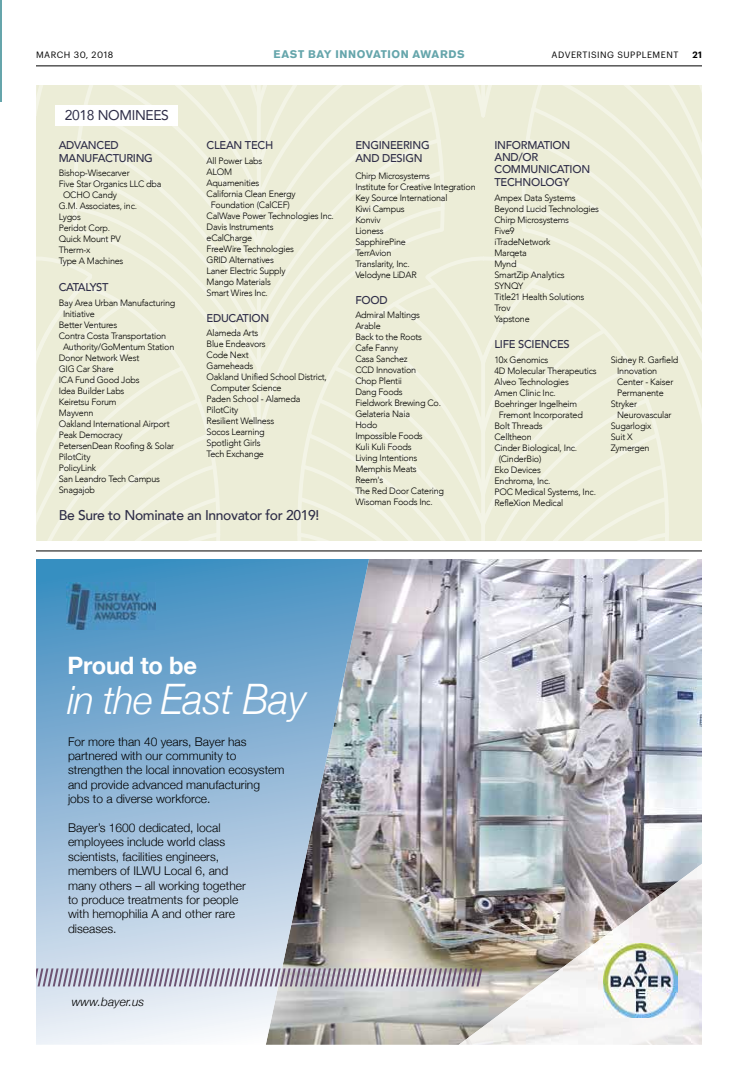
<style>
.page{position:relative;width:738px;height:1080px;background:#fff}
.page>*{position:absolute;margin:0;border:0;box-sizing:border-box;transform-origin:0 0}
.t1{font:italic 300 42px "Helvetica Neue";letter-spacing:-.01em;color:#fff;scale:.93 1}
.t2{font:700 24px "Helvetica Neue";letter-spacing:-.01em;color:#fff}
.t3{font:500 14.1px "Avenir";letter-spacing:-.025em;color:#2e2d47}
.t4{font:14.1px "Avenir";letter-spacing:-.025em;color:#2e2d47}
.t5{font:300 12px/14.4px "Helvetica Neue";color:#000}
.t6{font:italic 300 12px "Helvetica Neue";color:#000}
.t7{font:500 11.3px/12.2px "Avenir";letter-spacing:-.025em;color:#2e2d47}
.t8{font:700 11px "Akzidenz Grotesk BE";letter-spacing:.05em;color:#65a5ab}
.t9{font:300 9.2px/11px "Avenir";letter-spacing:-.025em;color:#000}
.t10{font:9px "Graphik";letter-spacing:.055em;color:#000}
.t11{font:600 9px "Graphik";color:#000}
.s1{font-size:39px}
</style>
<div class="page">
<img style="left:369px;top:559px;width:333px;height:486px">
<svg style="left:36px;top:559px;width:333px;height:486px;background:#abc0d2"></svg>
<svg style="left:36px;top:559px;width:272px;height:181px;background:#619fca"></svg>
<img style="left:632px;top:864px;width:70px;height:90px">
<img style="left:598px;top:915px;width:35px;height:130px">
<img style="left:563px;top:941px;width:35px;height:104px">
<img style="left:528px;top:967px;width:35px;height:78px">
<img style="left:667px;top:954px;width:35px;height:91px">
<img style="left:493px;top:993px;width:35px;height:52px">
<img style="left:459px;top:1019px;width:34px;height:26px">
<img style="left:632px;top:1018px;width:35px;height:27px">
<img style="left:604px;top:944px;width:74px;height:74px">
<img style="left:67px;top:583px;width:88px;height:47px">
<svg style="left:36px;top:968px;width:446px;height:18px;background:#aca6b6"></svg>
<hr style="left:36px;top:66px;width:666px;height:1px;background:#000">
<hr style="left:36px;top:551px;width:666px;height:1px;background:#000">
<hr style="left:0;top:0;width:1px;height:102px;background:#65a5ab">
<div style="left:36px;top:85px;width:666px;height:456px;background:linear-gradient(to right,#edeed9,#edeed9)"></div>
<div style="left:56px;top:105px;width:122px;height:20px;background:#fff"></div>
<p class="t10" style="left:36px;top:48px;width:79px">MARCH 30, 2018</p>
<p class="t8" style="left:274px;top:48px;width:192px">EAST BAY INNOVATION AWARDS</p>
<p class="t10" style="left:552px;top:48px;width:128px">ADVERTISING SUPPLEMENT</p>
<p class="t11" style="left:693px;top:48px;width:11px">21</p>
<h3 class="t4" style="left:65px;top:104px;width:106px">2018 NOMINEES</h3>
<p class="t7" style="left:59px;top:138px;width:96px;line-height:13.5px">ADVANCED<br>MANUFACTURING</p>
<p class="t9" style="left:59px;top:168px;width:72px">Bishop-Wisecarver</p>
<p class="t9" style="left:59px;top:179px;width:104px">Five Star Organics LLC dba</p>
<p class="t9" style="left:63px;top:190px;width:55px">OCHO Candy</p>
<p class="t9" style="left:59px;top:201px;width:80px">G.M. Associates, inc.</p>
<p class="t9" style="left:59px;top:212px;width:24px">Lygos</p>
<p class="t9" style="left:59px;top:223px;width:53px">Peridot Corp.</p>
<p class="t9" style="left:59px;top:234px;width:64px">Quick Mount PV</p>
<p class="t9" style="left:59px;top:245px;width:33px">Therm-x</p>
<p class="t9" style="left:59px;top:256px;width:66px">Type A Machines</p>
<p class="t7" style="left:59px;top:281px;width:51px">CATALYST</p>
<p class="t9" style="left:59px;top:297px;width:118px">Bay Area Urban Manufacturing</p>
<p class="t9" style="left:63px;top:308px;width:33px">Initiative</p>
<p class="t9" style="left:59px;top:319px;width:60px">Better Ventures</p>
<p class="t9" style="left:59px;top:330px;width:109px">Contra Costa Transportation</p>
<p class="t9" style="left:63px;top:341px;width:113px">Authority/GoMentum Station</p>
<p class="t9" style="left:59px;top:352px;width:82px">Donor Network West</p>
<p class="t9" style="left:59px;top:363px;width:56px">GIG Car Share</p>
<p class="t9" style="left:59px;top:374px;width:82px">ICA Fund Good Jobs</p>
<p class="t9" style="left:59px;top:385px;width:67px">Idea Builder Labs</p>
<p class="t9" style="left:59px;top:396px;width:59px">Keiretsu Forum</p>
<p class="t9" style="left:59px;top:407px;width:36px">Mayvenn</p>
<p class="t9" style="left:59px;top:418px;width:112px">Oakland International Airport</p>
<p class="t9" style="left:59px;top:429px;width:65px">Peak Democracy</p>
<p class="t9" style="left:59px;top:440px;width:117px">PetersenDean Roofing &amp; Solar</p>
<p class="t9" style="left:59px;top:451px;width:33px">PilotCity</p>
<p class="t9" style="left:59px;top:462px;width:39px">PolicyLink</p>
<p class="t9" style="left:59px;top:473px;width:103px">San Leandro Tech Campus</p>
<p class="t9" style="left:59px;top:484px;width:38px">Snagajob</p>
<p class="t7" style="left:207px;top:138px;width:68px">CLEAN TECH</p>
<p class="t9" style="left:207px;top:155px;width:57px">All Power Labs</p>
<p class="t9" style="left:207px;top:166px;width:27px">ALOM</p>
<p class="t9" style="left:207px;top:177px;width:54px">Aquamenities</p>
<p class="t9" style="left:207px;top:188px;width:91px">California Clean Energy</p>
<p class="t9" style="left:211px;top:199px;width:81px">Foundation (CalCEF)</p>
<p class="t9" style="left:207px;top:210px;width:129px">CalWave Power Technologies Inc.</p>
<p class="t9" style="left:207px;top:221px;width:69px">Davis Instruments</p>
<p class="t9" style="left:207px;top:232px;width:47px">eCalCharge</p>
<p class="t9" style="left:207px;top:243px;width:89px">FreeWire Technologies</p>
<p class="t9" style="left:207px;top:254px;width:69px">GRID Alternatives</p>
<p class="t9" style="left:207px;top:265px;width:81px">Laner Electric Supply</p>
<p class="t9" style="left:207px;top:276px;width:66px">Mango Materials</p>
<p class="t9" style="left:207px;top:287px;width:63px">Smart Wires Inc.</p>
<p class="t7" style="left:207px;top:311px;width:64px">EDUCATION</p>
<p class="t9" style="left:207px;top:327px;width:53px">Alameda Arts</p>
<p class="t9" style="left:207px;top:338px;width:61px">Blue Endeavors</p>
<p class="t9" style="left:207px;top:349px;width:44px">Code Next</p>
<p class="t9" style="left:207px;top:360px;width:48px">Gameheads</p>
<p class="t9" style="left:207px;top:371px;width:122px">Oakland Unified School District,</p>
<p class="t9" style="left:211px;top:382px;width:72px">Computer Science</p>
<p class="t9" style="left:207px;top:393px;width:95px">Paden School - Alameda</p>
<p class="t9" style="left:207px;top:404px;width:33px">PilotCity</p>
<p class="t9" style="left:207px;top:415px;width:69px">Resilient Wellness</p>
<p class="t9" style="left:207px;top:426px;width:60px">Socos Learning</p>
<p class="t9" style="left:207px;top:437px;width:56px">Spotlight Girls</p>
<p class="t9" style="left:207px;top:448px;width:59px">Tech Exchange</p>
<h3 class="t3" style="left:59px;top:503px;width:262px">Be Sure to Nominate an Innovator for 2019!</h3>
<p class="t7" style="left:355px;top:138px;width:76px;line-height:13.5px">ENGINEERING<br>AND DESIGN</p>
<p class="t7" style="left:494px;top:138px;width:97px">INFORMATION<br>AND/OR<br>COMMUNICATION<br>TECHNOLOGY</p>
<p class="t9" style="left:494px;top:192px;width:106px">Ampex Data Systems<br>Beyond Lucid Technologies<br>Chirp Microsystems<br>Five9<br>iTradeNetwork<br>Marqeta<br>Mynd<br>SmartZip Analytics<br>SYNQY<br>Title21 Health Solutions<br>Trov<br>Yapstone</p>
<p class="t7" style="left:494px;top:337px;width:77px">LIFE SCIENCES</p>
<p class="t9" style="left:494px;top:355px;width:56px">10x Genomics</p>
<p class="t9" style="left:494px;top:366px;width:104px">4D Molecular Therapeutics</p>
<p class="t9" style="left:494px;top:377px;width:76px">Alveo Technologies</p>
<p class="t9" style="left:494px;top:388px;width:63px">Amen Clinic Inc.</p>
<p class="t9" style="left:494px;top:399px;width:84px">Boehringer Ingelheim</p>
<p class="t9" style="left:499px;top:410px;width:86px">Fremont Incorporated</p>
<p class="t9" style="left:494px;top:421px;width:50px">Bolt Threads</p>
<p class="t9" style="left:494px;top:432px;width:39px">Celltheon</p>
<p class="t9" style="left:494px;top:443px;width:84px">Cinder Biological, Inc.</p>
<p class="t9" style="left:499px;top:454px;width:44px">(CinderBio)</p>
<p class="t9" style="left:494px;top:465px;width:48px">Eko Devices</p>
<p class="t9" style="left:494px;top:476px;width:58px">Enchroma, Inc.</p>
<p class="t9" style="left:494px;top:487px;width:103px">POC Medical Systems, Inc.</p>
<p class="t9" style="left:494px;top:498px;width:70px">RefleXion Medical</p>
<p class="t9" style="left:355px;top:170px;width:122px">Chirp Microsystems<br>Institute for Creative Integration<br>Key Source International<br>Kiwi Campus<br>Konviv<br>Lioness<br>SapphirePine<br>TerrAvion<br>Translarity, Inc.<br>Velodyne LiDAR</p>
<p class="t7" style="left:355px;top:294px;width:34px">FOOD</p>
<p class="t9" style="left:355px;top:310px;width:90px">Admiral Maltings<br>Arable<br>Back to the Roots<br>Cafe Fanny<br>Casa Sanchez<br>CCD Innovation<br>Chop Plentii<br>Dang Foods<br>Fieldwork Brewing Co.<br>Gelateria Naia<br>Hodo<br>Impossible Foods<br>Kuli Kuli Foods<br>Living Intentions<br>Memphis Meats<br>Reem's<br>The Red Door Catering<br>Wisoman Foods Inc.</p>
<p class="t9" style="left:611px;top:355px;width:69px">Sidney R. Garfield</p>
<p class="t9" style="left:617px;top:366px;width:42px">Innovation</p>
<p class="t9" style="left:617px;top:377px;width:58px">Center - Kaiser</p>
<p class="t9" style="left:617px;top:388px;width:48px">Permanente</p>
<p class="t9" style="left:611px;top:399px;width:28px">Stryker</p>
<p class="t9" style="left:617px;top:410px;width:56px">Neurovascular</p>
<p class="t9" style="left:611px;top:421px;width:42px">Sugarlogix</p>
<p class="t9" style="left:611px;top:432px;width:23px">Suit X</p>
<p class="t9" style="left:611px;top:443px;width:40px">Zymergen</p>
<h2 class="t2" style="left:68px;top:647px;width:131px">Proud to be</h2>
<h1 class="t1" style="left:68px;top:666px;width:258px"><span class="s1">in the</span> East Bay</h1>
<h3 class="t5" style="left:68px;top:733px;width:218px">For more than 40 years, Bayer has partnered with our community to strengthen the local innovation ecosystem and provide advanced manufacturing jobs to a diverse workforce.</h3>
<h3 class="t5" style="left:68px;top:820px;width:179px">Bayer’s 1600 dedicated, local employees include world class scientists, facilities engineers, members of ILWU Local 6, and many others – all working together to produce treatments for people with hemophilia A and other rare diseases.</h3>
<h3 class="t6" style="left:72px;top:993px;width:74px">www.bayer.us</h3>
</div>
